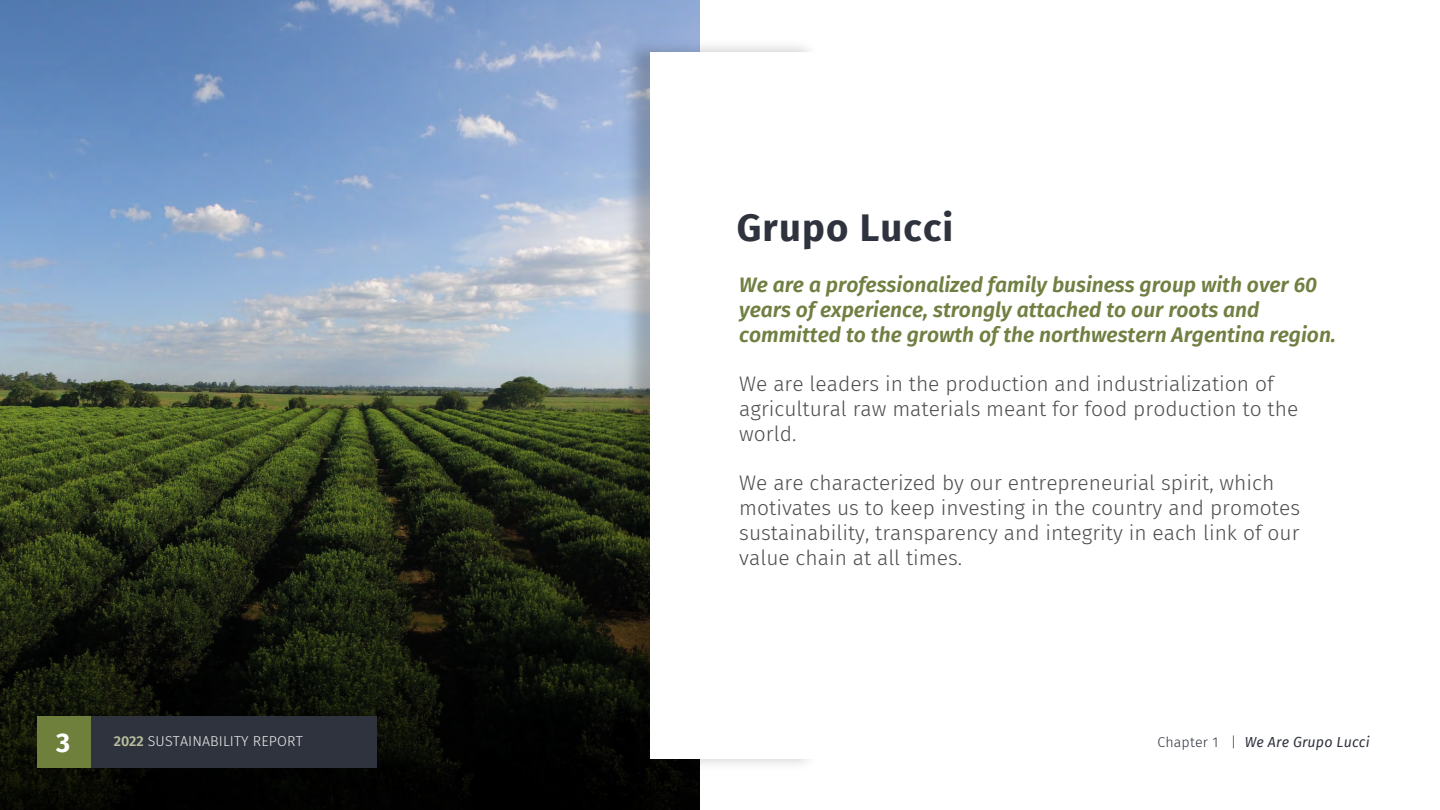
<style>
.page{position:relative;width:1440px;height:810px;background:#fff}
.page>*{position:absolute;margin:0;border:0;box-sizing:border-box;transform-origin:0 0}
.t1{font:700 38.25px "Fira Sans";letter-spacing:.03em;color:#2f333d}
.t2{font:700 27px "Fira Sans";color:#fff}
.t3{font:300 21px/24.8px "Fira Sans";color:#4d4c4e}
.t4{font:italic 600 21px/24.8px "Fira Sans";color:#707f42}
.t5{font:300 14.25px "Fira Sans";letter-spacing:.01em;color:#f0f0f0}
.t6{font:italic 14.25px "Fira Sans";letter-spacing:.01em;color:#2f333d}
.s1{font-weight:600;color:#b7bd9b}
.s2{font-weight:300;font-style:normal}
</style>
<div class="page">
<img style="left:0;top:0;width:699px;height:420px">
<svg style="left:0;top:420px;width:699px;height:390px;background:#1a200e"></svg>
<img style="left:617px;top:34px;width:192px;height:742px">
<div style="left:650px;top:52px;width:172px;height:706px;background:#fff"></div>
<div style="left:91px;top:716px;width:286px;height:52px;background:#2f333d"></div>
<div style="left:38px;top:716px;width:53px;height:52px;background:#6f803d"></div>
<h1 class="t1" style="left:737px;top:195px;width:218px">Grupo Lucci</h1>
<p class="t4" style="left:739px;top:272px;width:598px">We are a professionalized family business group with over 60 years of experience, strongly attached to our roots and committed to the growth of the northwestern Argentina region.</p>
<p class="t3" style="left:739px;top:372px;width:560px">We are leaders in the production and industrialization of agricultural raw materials meant for food production to the world.</p>
<p class="t3" style="left:739px;top:471px;width:562px">We are characterized by our entrepreneurial spirit, which motivates us to keep investing in the country and promotes sustainability, transparency and integrity in each link of our value chain at all times.</p>
<p class="t2" style="left:56px;top:720px;width:16px">3</p>
<p class="t5" style="left:114px;top:731px;width:190px"><span class="s1">2022</span> SUSTAINABILITY REPORT</p>
<p class="t6" style="left:1157px;top:731px;width:214px"><span class="s2">Chapter 1 |</span> We Are Grupo Lucci</p>
</div>
